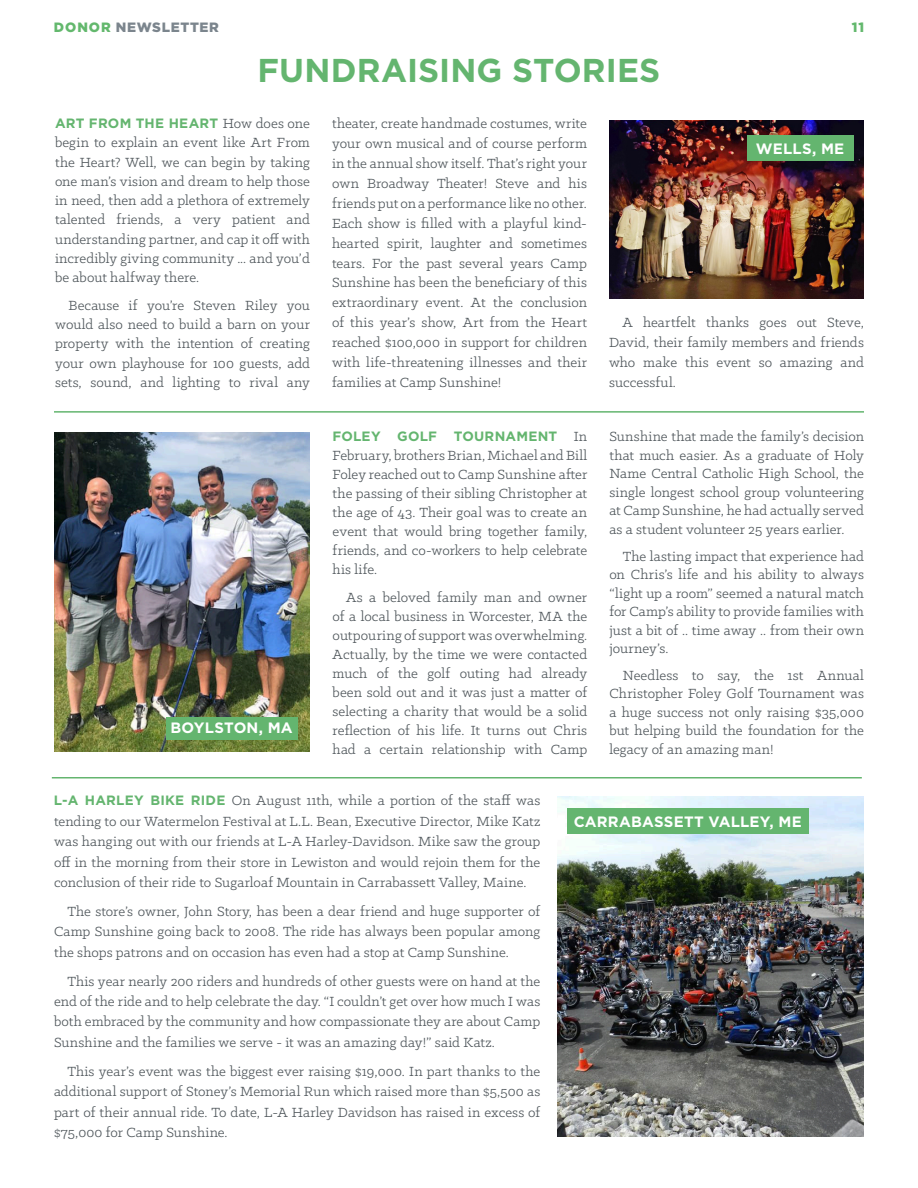
<style>
.page{position:relative;width:918px;height:1188px;background:#fff}
.page>*{position:absolute;margin:0;border:0;box-sizing:border-box;transform-origin:0 0}
.t1{font:700 33px "Gotham";color:#64b56f}
.t2{font:15px/20px "Klinic Slab";letter-spacing:.005em;color:#4e555a;text-align:justify}
.t3{font:700 15px "Gotham";letter-spacing:.01em;color:#fff}
.t4{font:700 13.5px "Gotham";letter-spacing:.015em;color:#64b56f}
.t5{font:900 13.5px "Gotham";letter-spacing:.05em;color:#7b858d}
.t6{font:900 13.5px "Gotham";color:#63b86d}
.s1{color:#63b86d}
.s2{font-family:"Klinic Slab";font-weight:400;font-size:15px;color:#4e555a}
.s3{font-family:"Gotham";font-weight:700;font-size:13.5px;color:#64b56f}
</style>
<div class="page">
<img style="left:557px;top:796px;width:307px;height:341px">
<hr style="left:54px;top:411px;width:810px;height:2px;background:#64b56f">
<hr style="left:52px;top:777px;width:810px;height:1px;background:#64b56f">
<div style="left:567px;top:808px;width:241px;height:26px;background:#64b56f"></div>
<img style="left:54px;top:433px;width:256px;height:318px">
<div style="left:166px;top:717px;width:131px;height:23px;background:#64b56f"></div>
<img style="left:609px;top:120px;width:255px;height:179px">
<div style="left:747px;top:135px;width:106px;height:26px;background:#64b56f"></div>
<p class="t5" style="left:54px;top:18px;width:166px"><span class="s1">DONOR</span> NEWSLETTER</p>
<p class="t6" style="left:852px;top:18px;width:14px">11</p>
<h1 class="t1" style="left:258px;top:49px;width:404px">FUNDRAISING STORIES</h1>
<p class="t4" style="left:55px;top:115px;width:256px">ART FROM THE HEART <span class="s2">How does one</span></p>
<p class="t2" style="left:55px;top:133px;width:256px;line-height:19.2px">begin to explain an event like Art From the Heart? Well, we can begin by taking one man’s vision and dream to help those in need, then add a plethora of extremely talented friends, a very patient and understanding partner, and cap it off with incredibly giving community ... and you’d be about halfway there.</p>
<p class="t2" style="left:55px;top:295px;width:256px;line-height:19.2px;text-indent:14px">Because if you’re Steven Riley you would also need to build a barn on your property with the intention of creating your own playhouse for 100 guests, add sets, sound, and lighting to rival any</p>
<p class="t3" style="left:171px;top:718px;width:124px">BOYLSTON, MA</p>
<p class="t2" style="left:332px;top:113px;width:256px">theater, create handmade costumes, write your own musical and of course perform in the annual show itself. That’s right your own Broadway Theater! Steve and his friends put on a performance like no other.<br>Each show is filled with a playful kind&shy;hearted spirit, laughter and sometimes tears. For the past several years Camp Sunshine has been the beneficiary of this extraordinary event. At the conclusion of this year’s show, Art from the Heart reached $100,000 in support for children with life-threatening illnesses and their families at Camp Sunshine!</p>
<p class="t4" style="left:333px;top:428px;width:256px">FOLEY GOLF TOURNAMENT <span class="s2">In</span></p>
<p class="t2" style="left:333px;top:446px;width:256px;line-height:19px">February, brothers Brian, Michael and Bill Foley reached out to Camp Sunshine after the passing of their sibling Christopher at the age of 43. Their goal was to create an event that would bring together family, friends, and co-workers to help celebrate his life.</p>
<p class="t2" style="left:333px;top:587px;width:256px;line-height:19px;text-indent:14px">As a beloved family man and owner of a local business in Worcester, MA the outpouring of support was overwhelming.<br>Actually, by the time we were contacted much of the golf outing had already been sold out and it was just a matter of selecting a charity that would be a solid reflection of his life. It turns out Chris had a certain relationship with Camp</p>
<p class="t3" style="left:756px;top:139px;width:90px">WELLS, ME</p>
<p class="t2" style="left:609px;top:312px;width:256px;text-indent:14px">A heartfelt thanks goes out Steve, David, their family members and friends who make this event so amazing and successful.</p>
<p class="t2" style="left:609px;top:427px;width:256px;line-height:18.5px">Sunshine that made the family’s decision that much easier. As a graduate of Holy Name Central Catholic High School, the single longest school group volunteering at Camp Sunshine, he had actually served as a student volunteer 25 years earlier.</p>
<p class="t2" style="left:609px;top:546px;width:256px;line-height:18.5px;text-indent:14px">The lasting impact that experience had on Chris’s life and his ability to always “light up a room” seemed a natural match for Camp’s ability to provide families with just a bit of .. time away .. from their own journey’s.</p>
<p class="t2" style="left:609px;top:666px;width:256px;line-height:18.5px;text-indent:14px">Needless to say, the 1st Annual Christopher Foley Golf Tournament was a huge success not only raising $35,000 but helping build the foundation for the legacy of an amazing man!</p>
<p class="t2" style="left:54px;top:790px;width:488px;line-height:20.4px"><span class="s3">L-A HARLEY BIKE RIDE</span> On August 11th, while a portion of the staff was tending to our Watermelon Festival at L.L. Bean, Executive Director, Mike Katz was hanging out with our friends at L-A Harley-Davidson. Mike saw the group off in the morning from their store in Lewiston and would rejoin them for the conclusion of their ride to Sugarloaf Mountain in Carrabassett Valley, Maine.</p>
<p class="t2" style="left:54px;top:901px;width:488px;line-height:20.4px;text-indent:14px">The store’s owner, John Story, has been a dear friend and huge supporter of Camp Sunshine going back to 2008. The ride has always been popular among the shops patrons and on occasion has even had a stop at Camp Sunshine.</p>
<p class="t2" style="left:54px;top:970px;width:488px;line-height:20.4px;text-indent:14px">This year nearly 200 riders and hundreds of other guests were on hand at the end of the ride and to help celebrate the day. “I couldn’t get over how much I was both embraced by the community and how compassionate they are about Camp Sunshine and the families we serve - it was an amazing day!” said Katz.</p>
<p class="t2" style="left:54px;top:1061px;width:488px;line-height:20.4px;text-indent:14px">This year’s event was the biggest ever raising $19,000. In part thanks to the additional support of Stoney’s Memorial Run which raised more than $5,500 as part of their annual ride. To date, L-A Harley Davidson has raised in excess of $75,000 for Camp Sunshine.</p>
<p class="t3" style="left:574px;top:811px;width:230px">CARRABASSETT VALLEY, ME</p>
</div>
